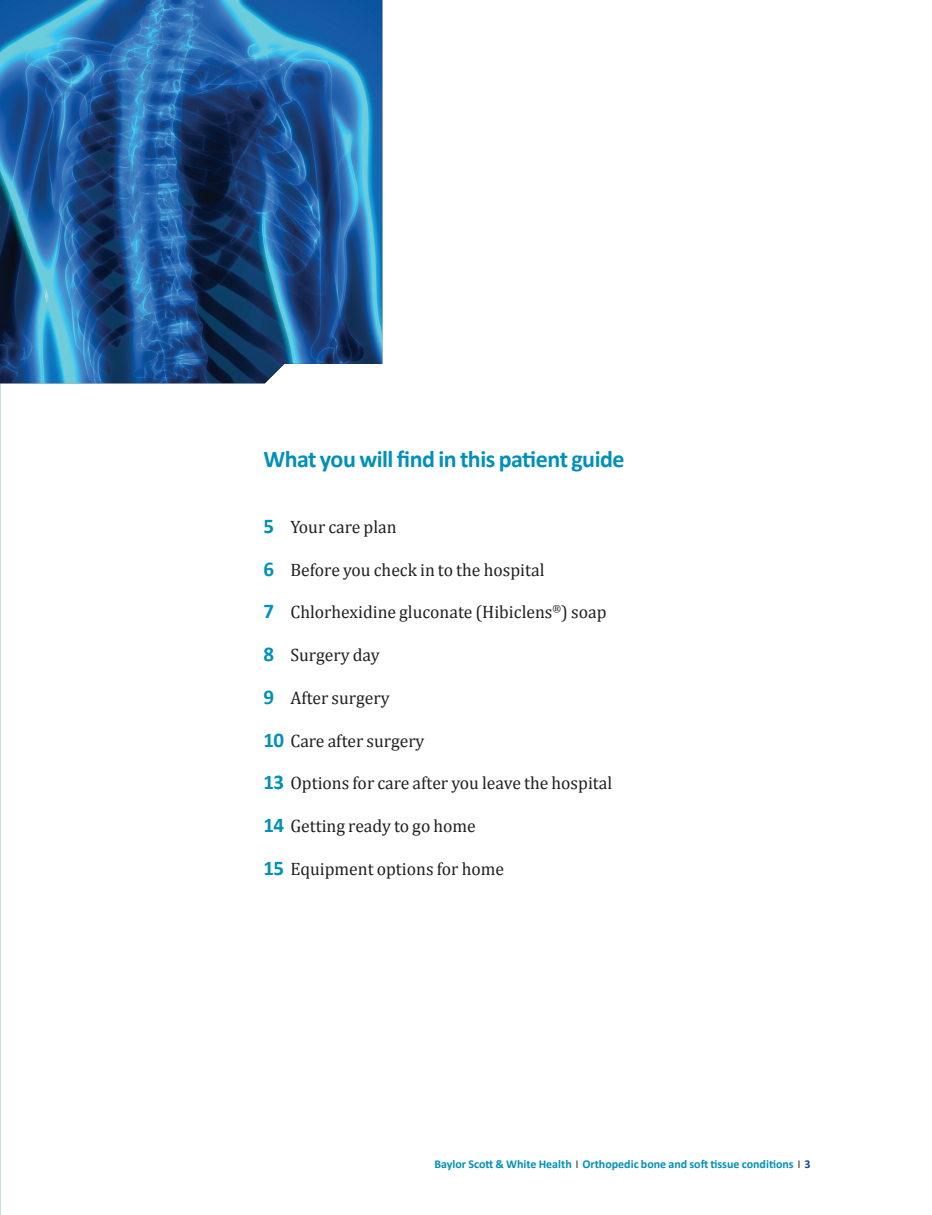
<style>
.page{position:relative;width:932px;height:1215px;background:#fff}
.page>*{position:absolute;margin:0;border:0;box-sizing:border-box;transform-origin:0 0}
.small_head_column_sp{font:700 24px "Calibri";letter-spacing:-.02em;color:#0090ba}
.body{font:18px "Cambria";color:#231f20}
.t1{font:700 12px "Calibri";color:#0090ba}
.s1{font-family:"Calibri";font-weight:700;font-size:21px;color:#0090ba}
.s2{color:#231f20}
.s3{color:#18469d}
</style>
<div class="page">
<img style="left:0;top:0;width:382px;height:383px">
<p class="small_head_column_sp" style="left:263px;top:444px;width:363px">What you will find in this patient guide</p>
<p class="body" style="left:263px;top:516px;width:135px"><span class="s1">5</span> Your care plan</p>
<p class="body" style="left:263px;top:559px;width:282px"><span class="s1">6</span> Before you check in to the hospital</p>
<p class="body" style="left:263px;top:602px;width:344px"><span class="s1">7</span> Chlorhexidine gluconate (Hibiclens<sup>®</sup>) soap</p>
<p class="body" style="left:263px;top:644px;width:118px"><span class="s1">8</span> Surgery day</p>
<p class="body" style="left:263px;top:687px;width:128px"><span class="s1">9</span> After surgery</p>
<p class="body" style="left:263px;top:730px;width:163px"><span class="s1">10</span> Care after surgery</p>
<p class="body" style="left:263px;top:773px;width:350px"><span class="s1">13</span> Options for care after you leave the hospital</p>
<p class="body" style="left:263px;top:815px;width:214px"><span class="s1">14</span> Getting ready to go home</p>
<p class="body" style="left:263px;top:858px;width:242px"><span class="s1">15</span> Equipment options for home</p>
<p class="t1" style="left:434px;top:1157px;width:377px">Baylor Scott &amp; White Health <span class="s2">I</span> Orthopedic bone and soft tissue conditions <span class="s2">I</span> <span class="s3">3</span></p>
</div>
